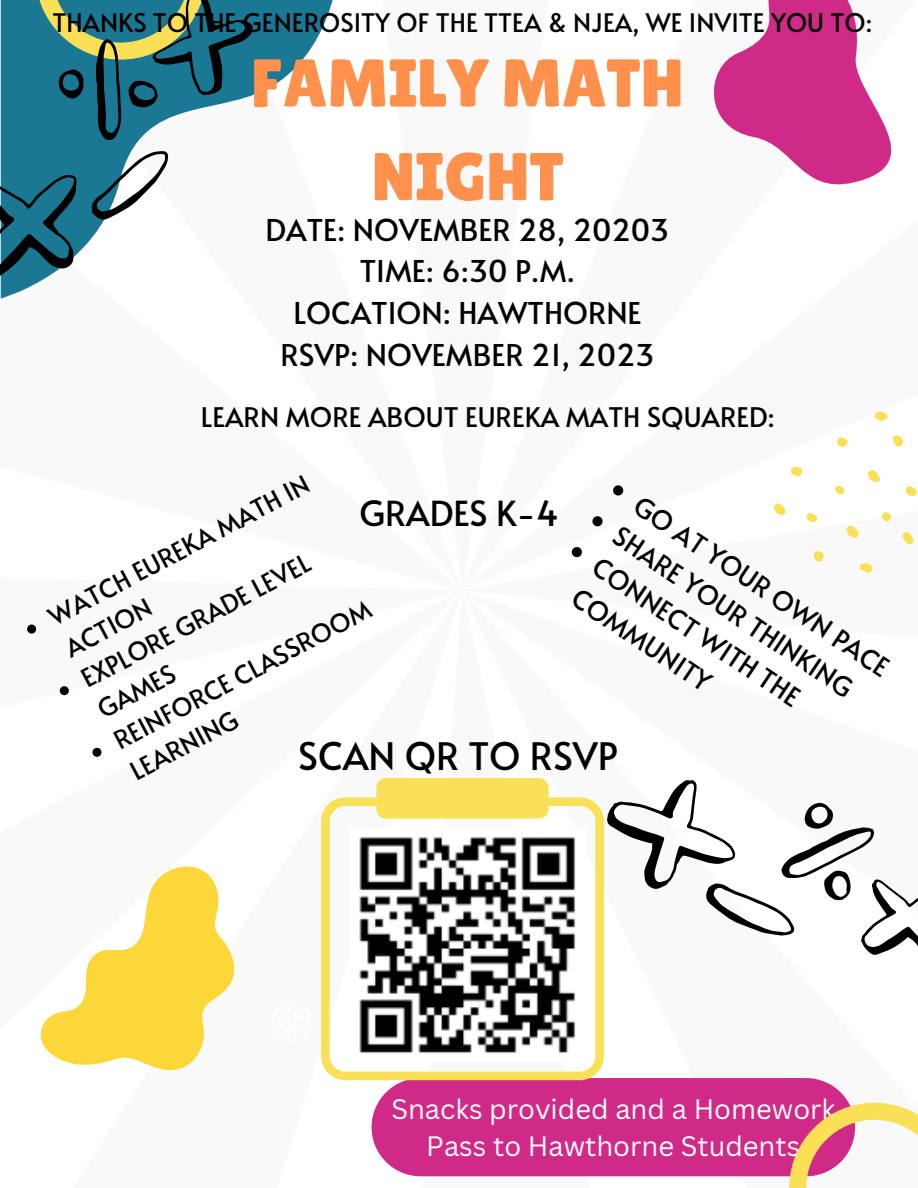
<style>
.page{position:relative;width:918px;height:1188px;background:#fff}
.page>*{position:absolute;margin:0;border:0;box-sizing:border-box;transform-origin:0 0}
.t1{font:67.5px/93.6px "Lilita One";color:#ff914d;text-align:center}
.t2{font:37.8px "Alata";color:#000}
.t3{font:34.5px "Alata";color:#000}
.t4{font:30px "Alata";color:#000}
.t5{font:27.3px/37.2px "Canva Sans";color:#fff;text-align:center}
.t6{font:27px "Alata";color:#000}
.t7{font:26.55px/37.2px "Alata";color:#000}
.t8{font:25.5px "Alata";color:#000}
.t9{font:25.35px/34.8px "Alata";color:#000}
</style>
<div class="page">
<svg style="left:40px;top:866px;width:195px;height:205px"></svg>
<div style="left:372px;top:1078px;width:483px;height:98px;background:#cf2a88;border-radius:49px"></div>
<svg style="left:321px;top:797px;width:282px;height:283px"></svg>
<div style="left:376px;top:778px;width:173px;height:41px;background:#fae056;border-radius:10px"></div>
<svg style="left:272px;top:0;width:61px;height:86px;fill:#1b7895"></svg>
<svg style="left:713px;top:0;width:179px;height:185px"></svg>
<svg style="left:774px;top:411px;width:143px;height:162px"></svg>
<svg style="left:789px;top:1103px;width:129px;height:85px"></svg>
<img style="left:349px;top:828px;width:237px;height:234px">
<svg style="left:0;top:0;width:272px;height:299px"></svg>
<svg style="left:586px;top:780px;width:332px;height:205px"></svg>
<svg style="left:27px;top:624px;width:10px;height:10px"></svg>
<svg style="left:59px;top:686px;width:10px;height:10px"></svg>
<svg style="left:92px;top:747px;width:10px;height:10px"></svg>
<svg style="left:613px;top:485px;width:11px;height:11px"></svg>
<svg style="left:592px;top:516px;width:11px;height:11px"></svg>
<svg style="left:571px;top:547px;width:11px;height:11px"></svg>
<p class="t8" style="left:52px;top:4px;width:822px">THANKS TO THE GENEROSITY OF THE TTEA &amp; NJEA, WE INVITE YOU TO:</p>
<p class="t1" style="left:251px;top:36px;width:434px">FAMILY MATH<br>NIGHT</p>
<p class="t4" style="left:266px;top:208px;width:405px">DATE: NOVEMBER 28, 20203</p>
<p class="t4" style="left:360px;top:249px;width:217px">TIME: 6:30 P.M.</p>
<p class="t4" style="left:293px;top:291px;width:350px">LOCATION: HAWTHORNE</p>
<p class="t4" style="left:280px;top:333px;width:376px">RSVP: NOVEMBER 21, 2023</p>
<p class="t6" style="left:201px;top:398px;width:576px">LEARN MORE ABOUT EUREKA MATH SQUARED:</p>
<p class="t9" style="left:42px;top:602px;width:292px;rotate:-28deg">WATCH EUREKA MATH IN<br>ACTION</p>
<p class="t7" style="left:648px;top:486px;width:302px;rotate:34deg">GO AT YOUR OWN PACE</p>
<p class="t3" style="left:359px;top:488px;width:201px">GRADES K-4</p>
<p class="t7" style="left:627px;top:517px;width:284px;rotate:34deg">SHARE YOUR THINKING</p>
<p class="t9" style="left:75px;top:664px;width:257px;rotate:-28deg">EXPLORE GRADE LEVEL<br>GAMES</p>
<p class="t7" style="left:607px;top:548px;width:245px;rotate:34deg">CONNECT WITH THE<br>COMMUNITY</p>
<p class="t9" style="left:107px;top:726px;width:288px;rotate:-28deg">REINFORCE CLASSROOM<br>LEARNING</p>
<p class="t2" style="left:298px;top:728px;width:321px">SCAN QR TO RSVP</p>
<p class="t5" style="left:391px;top:1089px;width:445px">Snacks provided and a Homework<br>Pass to Hawthorne Students</p>
</div>
